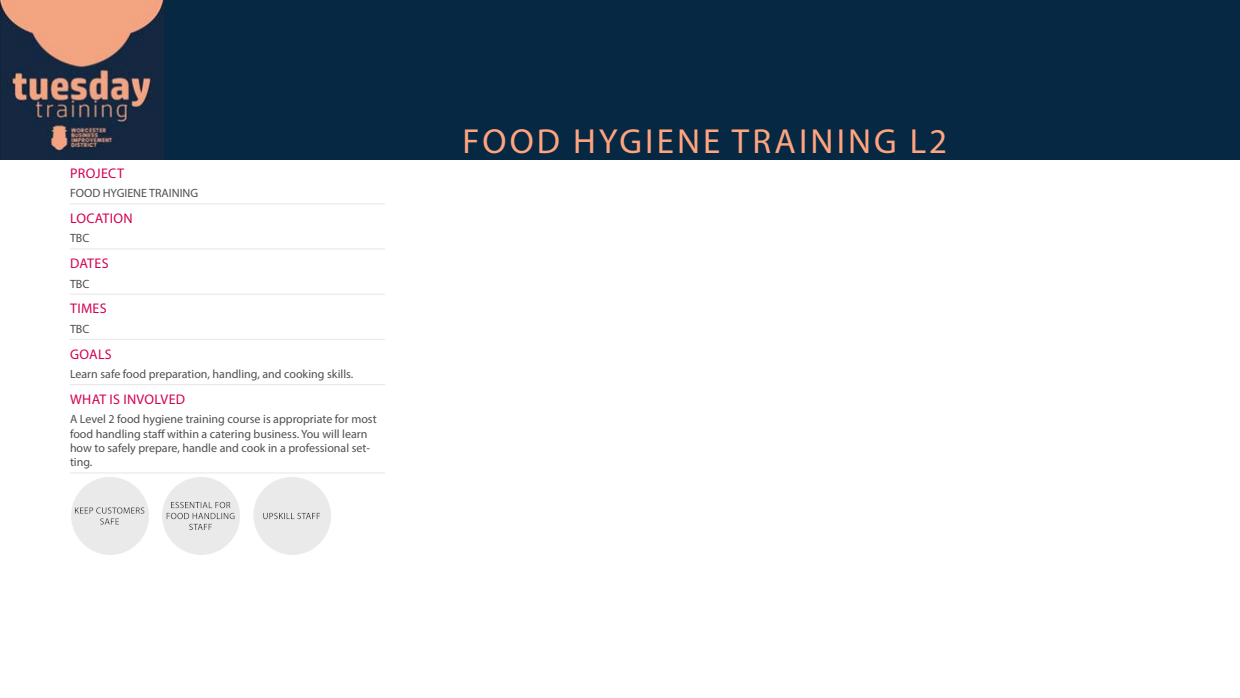
<style>
.page{position:relative;width:1240px;height:698px;background:#fff}
.page>*{position:absolute;margin:0;border:0;box-sizing:border-box;transform-origin:0 0}
.t1{font:34.9px "Myriad Pro";letter-spacing:.09em;color:#ffa47f}
.t2{font:14px "Myriad Pro";letter-spacing:.02em;color:#d40053}
.t3{font:12px/14.4px "Myriad Pro";color:#4f4f4f}
</style>
<div class="page">
<svg style="left:251px;top:473px;width:90px;height:82px;fill:#eaeaea"></svg>
<svg style="left:160px;top:473px;width:91px;height:82px;fill:#eaeaea"></svg>
<svg style="left:70px;top:473px;width:90px;height:82px;fill:#eaeaea"></svg>
<div style="left:0;top:0;width:1240px;height:159px;background:#062842"></div>
<img style="left:0;top:0;width:163px;height:159px">
<hr style="left:70px;top:203px;width:315px;height:1px;background:#e6e5e8">
<hr style="left:70px;top:248px;width:315px;height:1px;background:#e6e5e8">
<hr style="left:70px;top:294px;width:315px;height:1px;background:#e6e5e8">
<hr style="left:70px;top:339px;width:315px;height:1px;background:#e6e5e8">
<hr style="left:70px;top:384px;width:315px;height:1px;background:#e6e5e8">
<hr style="left:70px;top:472px;width:315px;height:1px;background:#e6e5e8">
<p class="t2" style="left:70px;top:165px;width:55px">PROJECT</p>
<p class="t3" style="left:70px;top:186px;width:130px">FOOD HYGIENE TRAINING</p>
<p class="t2" style="left:70px;top:210px;width:64px">LOCATION</p>
<p class="t3" style="left:70px;top:231px;width:21px">TBC</p>
<p class="t2" style="left:70px;top:255px;width:40px">DATES</p>
<p class="t3" style="left:70px;top:276px;width:21px">TBC</p>
<p class="t2" style="left:70px;top:300px;width:38px">TIMES</p>
<p class="t3" style="left:70px;top:321px;width:21px">TBC</p>
<p class="t2" style="left:70px;top:345px;width:43px">GOALS</p>
<p class="t3" style="left:70px;top:367px;width:285px">Learn safe food preparation, handling, and cooking skills.</p>
<p class="t2" style="left:70px;top:391px;width:117px">WHAT IS INVOLVED</p>
<p class="t3" style="left:70px;top:412px;width:308px">A Level 2 food hygiene training course is appropriate for most food handling staff within a catering business. You will learn how to safely prepare, handle and cook in a professional set&shy;ting.</p>
<h1 class="t1" style="left:462px;top:120px;width:486px">FOOD HYGIENE TRAINING L2</h1>
</div>
